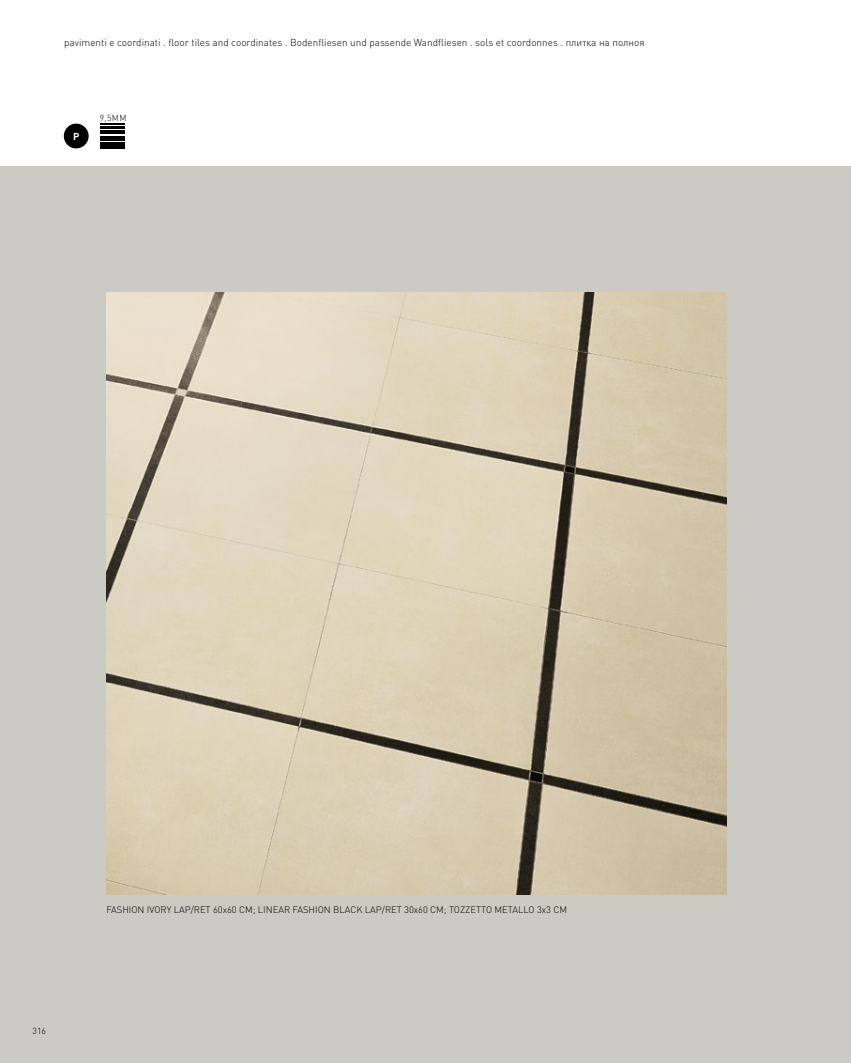
<style>
.page{position:relative;width:851px;height:1063px;background:#fff}
.page>*{position:absolute;margin:0;border:0;box-sizing:border-box;transform-origin:0 0}
.t1{font:300 10px "DIN Pro";color:#000}
.t2{font:700 10px "DIN Pro";color:#fff}
.t3{font:300 9.38px "DIN Pro";color:#000}
.t4{font:300 8.75px "DIN Pro";letter-spacing:.02em;color:#000}
</style>
<div class="page">
<div style="left:0;top:166px;width:850px;height:897px;background:#cccac4"></div>
<img style="left:106px;top:292px;width:620px;height:603px">
<div style="left:100px;top:142px;width:24px;height:6px;background:#000"></div>
<div style="left:100px;top:136px;width:24px;height:5px;background:#000"></div>
<hr style="left:100px;top:130px;width:24px;height:4px;background:#000">
<hr style="left:100px;top:126px;width:24px;height:3px;background:#000">
<svg style="left:100px;top:124px;width:24px;height:1px"></svg>
<div style="left:64px;top:124px;width:25px;height:24px;background:#000;border-radius:50%"></div>
<p class="t1" style="left:64px;top:36px;width:582px">pavimenti e coordinati . floor tiles and coordinates . Bodenfliesen und passende Wandfliesen . sols et coordonnes . плитка на полноя</p>
<p class="t2" style="left:73px;top:129px;width:8px">P</p>
<p class="t4" style="left:100px;top:112px;width:28px">9,5MM</p>
<p class="t4" style="left:33px;top:1025px;width:15px">316</p>
<p class="t3" style="left:106px;top:903px;width:462px">FASHION IVORY LAP/RET 60x60 CM; LINEAR FASHION BLACK LAP/RET 30x60 CM; TOZZETTO METALLO 3x3 CM</p>
</div>
